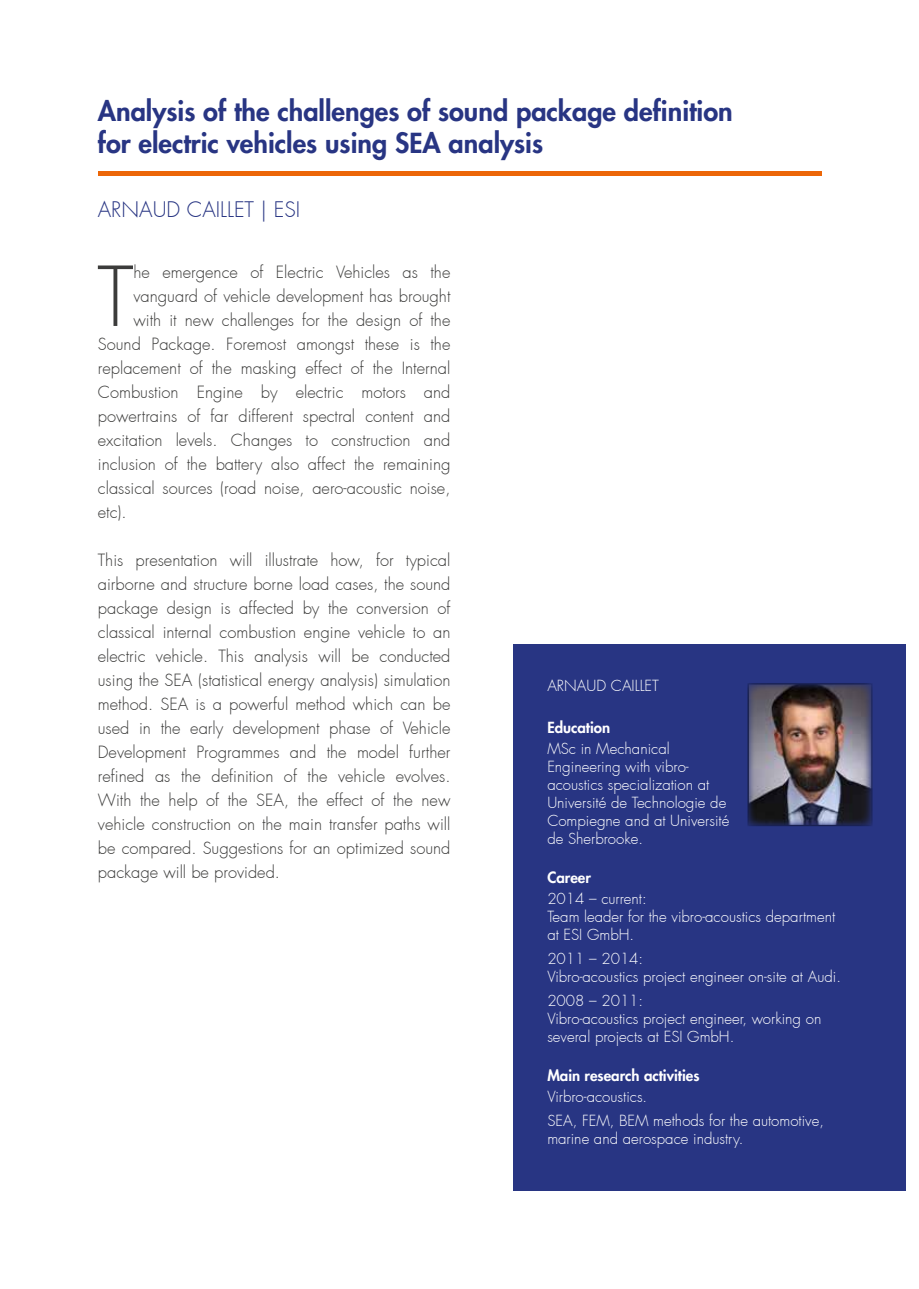
<style>
.page{position:relative;width:919px;height:1289px;background:#fff}
.page>*{position:absolute;margin:0;border:0;box-sizing:border-box;transform-origin:0 0}
.t1{font:300 80.1px "Futura";color:#3c3c3b}
.t2{font:800 27px/32.4px "Futura";color:#283583}
.t3{font:300 21px "Futura";color:#283583}
.t4{font:300 16.5px/24px "Futura";color:#3c3c3b;text-align:justify}
.t5{font:300 15px/18px "Futura";color:#fff}
.t6{font:800 15px "Futura";color:#fff}
</style>
<div class="page">
<hr style="left:98px;top:171px;width:723px;height:4px;background:#ec6608">
<div style="left:513px;top:644px;width:392px;height:547px;background:#283583"></div>
<img style="left:750px;top:686px;width:119px;height:137px">
<h2 class="t2" style="left:98px;top:95px;width:636px">Analysis of the challenges of sound package definition for electric vehicles using SEA analysis</h2>
<p class="t3" style="left:98px;top:196px;width:204px">ARNAUD CAILLET | ESI</p>
<h1 class="t1" style="left:97px;top:248px;width:38px">T</h1>
<p class="t4" style="left:133px;top:260px;width:318px">he emergence of Electric Vehicles as the</p>
<p class="t4" style="left:133px;top:284px;width:318px">vanguard of vehicle development has brought</p>
<p class="t4" style="left:133px;top:308px;width:318px">with it new challenges for the design of the</p>
<p class="t4" style="left:98px;top:332px;width:354px">Sound Package. Foremost amongst these is the</p>
<p class="t4" style="left:98px;top:356px;width:354px">replacement of the masking effect of the Internal</p>
<p class="t4" style="left:98px;top:380px;width:354px">Combustion Engine by electric motors and</p>
<p class="t4" style="left:98px;top:404px;width:354px">powertrains of far different spectral content and</p>
<p class="t4" style="left:98px;top:428px;width:354px">excitation levels. Changes to construction and</p>
<p class="t4" style="left:98px;top:452px;width:354px">inclusion of the battery also affect the remaining</p>
<p class="t4" style="left:98px;top:476px;width:354px">classical sources (road noise, aero-acoustic noise,</p>
<p class="t4" style="left:98px;top:500px;width:30px">etc).</p>
<p class="t4" style="left:98px;top:548px;width:354px">This presentation will illustrate how, for typical airborne and structure borne load cases, the sound package design is affected by the conversion of classical internal combustion engine vehicle to an electric vehicle. This analysis will be conducted using the SEA (statistical energy analysis) simulation method. SEA is a powerful method which can be used in the early development phase of Vehicle Development Programmes and the model further refined as the definition of the vehicle evolves.<br>With the help of the SEA, the effect of the new vehicle construction on the main transfer paths will be compared. Suggestions for an optimized sound package will be provided.</p>
<p class="t5" style="left:547px;top:677px;width:113px">ARNAUD CAILLET</p>
<p class="t6" style="left:547px;top:718px;width:64px">Education</p>
<p class="t5" style="left:547px;top:740px;width:183px">MSc in Mechanical<br>Engineering with vibro&shy;acoustics specialization at<br>Université de Technologie de<br>Compiegne and at Université de Sherbrooke.</p>
<p class="t6" style="left:547px;top:868px;width:45px">Career</p>
<p class="t5" style="left:547px;top:890px;width:289px">2014 – current:<br>Team leader for the vibro-acoustics department at ESI GmbH.</p>
<p class="t5" style="left:547px;top:950px;width:295px">2011 – 2014:<br>Vibro-acoustics project engineer on-site at Audi.</p>
<p class="t5" style="left:547px;top:992px;width:275px">2008 – 2011:<br>Vibro-acoustics project engineer, working on several projects at ESI GmbH.</p>
<p class="t6" style="left:547px;top:1066px;width:154px">Main research activities</p>
<p class="t5" style="left:547px;top:1085px;width:278px;line-height:24px">Virbro-acoustics.<br>SEA, FEM, BEM methods for the automotive,</p>
<p class="t5" style="left:547px;top:1130px;width:197px">marine and aerospace industry.</p>
</div>
